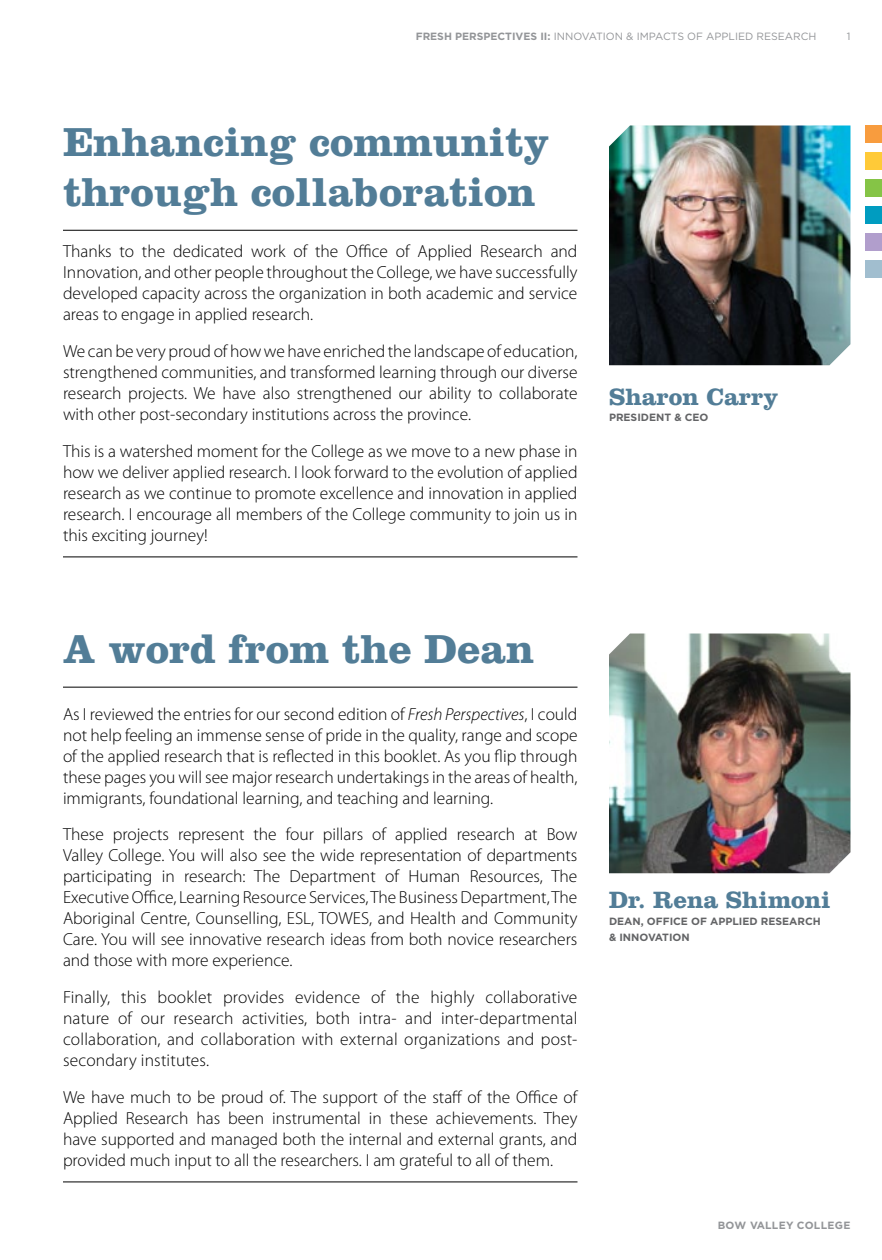
<style>
.page{position:relative;width:882px;height:1260px;background:#fff}
.page>*{position:absolute;margin:0;border:0;box-sizing:border-box;transform-origin:0 0}
.t1{font:700 42px/50.4px "Clarendon LT Std";color:#527d97}
.t2{font:700 24.5px "Clarendon LT Std";color:#527d97}
.t3{font:300 17.5px/21px "Myriad Pro";color:#000;text-align:justify}
.t4{font:10.5px "Gotham";color:#939598}
.t5{font:700 10.5px "Gotham";color:#636466}
.t6{font:700 10.5px "Gotham";letter-spacing:.025em;color:#939598}
.s1{font-weight:700}
.s2{font-style:italic}
</style>
<div class="page">
<img style="left:609px;top:125px;width:241px;height:240px">
<img style="left:609px;top:634px;width:241px;height:239px">
<hr style="left:63px;top:557px;width:515px;height:1px;background:#000">
<hr style="left:63px;top:1182px;width:515px;height:1px;background:#000">
<hr style="left:63px;top:230px;width:515px;height:1px;background:#000">
<hr style="left:63px;top:687px;width:515px;height:1px;background:#000">
<div style="left:865px;top:125px;width:17px;height:18px;background:#f89c3e"></div>
<div style="left:865px;top:153px;width:17px;height:17px;background:#ffca38"></div>
<div style="left:865px;top:180px;width:17px;height:17px;background:#85c446"></div>
<div style="left:865px;top:207px;width:17px;height:17px;background:#009cc0"></div>
<div style="left:865px;top:234px;width:17px;height:17px;background:#b19ecc"></div>
<div style="left:865px;top:261px;width:17px;height:17px;background:#a1becf"></div>
<p class="t4" style="left:416px;top:31px;width:402px"><span class="s1">FRESH PERSPECTIVES II:</span> INNOVATION &amp; IMPACTS OF APPLIED RESEARCH</p>
<p class="t4" style="left:847px;top:31px;width:5px">1</p>
<h1 class="t1" style="left:63px;top:116px;width:488px">Enhancing community through collaboration</h1>
<p class="t3" style="left:63px;top:241px;width:516px">Thanks to the dedicated work of the Office of Applied Research and Innovation, and other people throughout the College, we have successfully developed capacity across the organization in both academic and service areas to engage in applied research.</p>
<p class="t3" style="left:63px;top:341px;width:516px">We can be very proud of how we have enriched the landscape of education, strengthened communities, and transformed learning through our diverse research projects. We have also strengthened our ability to collaborate with other post-secondary institutions across the province.</p>
<p class="t3" style="left:63px;top:440px;width:516px">This is a watershed moment for the College as we move to a new phase in how we deliver applied research. I look forward to the evolution of applied research as we continue to promote excellence and innovation in applied research. I encourage all members of the College community to join us in this exciting journey!</p>
<h2 class="t2" style="left:609px;top:382px;width:171px">Sharon Carry</h2>
<p class="t5" style="left:609px;top:411px;width:101px">PRESIDENT &amp; CEO</p>
<h1 class="t1" style="left:63px;top:624px;width:473px">A word from the Dean</h1>
<p class="t3" style="left:63px;top:703px;width:516px">As I reviewed the entries for our second edition of <span class="s2">Fresh Perspectives</span>, I could not help feeling an immense sense of pride in the quality, range and scope of the applied research that is reflected in this booklet. As you flip through these pages you will see major research undertakings in the areas of health, immigrants, foundational learning, and teaching and learning.</p>
<p class="t3" style="left:63px;top:824px;width:516px">These projects represent the four pillars of applied research at Bow Valley College. You will also see the wide representation of departments participating in research: The Department of Human Resources, The Executive Office, Learning Resource Services, The Business Department, The Aboriginal Centre, Counselling, ESL, TOWES, and Health and Community Care. You will see innovative research ideas from both novice researchers and those with more experience.</p>
<p class="t3" style="left:63px;top:987px;width:516px">Finally, this booklet provides evidence of the highly collaborative nature of our research activities, both intra- and inter-departmental collaboration, and collaboration with external organizations and post&shy;secondary institutes.</p>
<p class="t3" style="left:63px;top:1086px;width:516px">We have much to be proud of. The support of the staff of the Office of Applied Research has been instrumental in these achievements. They have supported and managed both the internal and external grants, and provided much input to all the researchers. I am grateful to all of them.</p>
<h2 class="t2" style="left:609px;top:885px;width:223px">Dr. Rena Shimoni</h2>
<p class="t5" style="left:609px;top:915px;width:9px">DEA</p>
<p class="t5" style="left:633px;top:915px;width:93px">N, OFFICE OF APPLIE</p>
<p class="t5" style="left:750px;top:915px;width:28px">D RESEARCH</p>
<p class="t5" style="left:609px;top:931px;width:39px">&amp; INNOVATIO</p>
<p class="t5" style="left:681px;top:931px;width:10px">N</p>
<p class="t6" style="left:718px;top:1219px;width:134px">BOW VALLEY COLLEGE</p>
</div>
